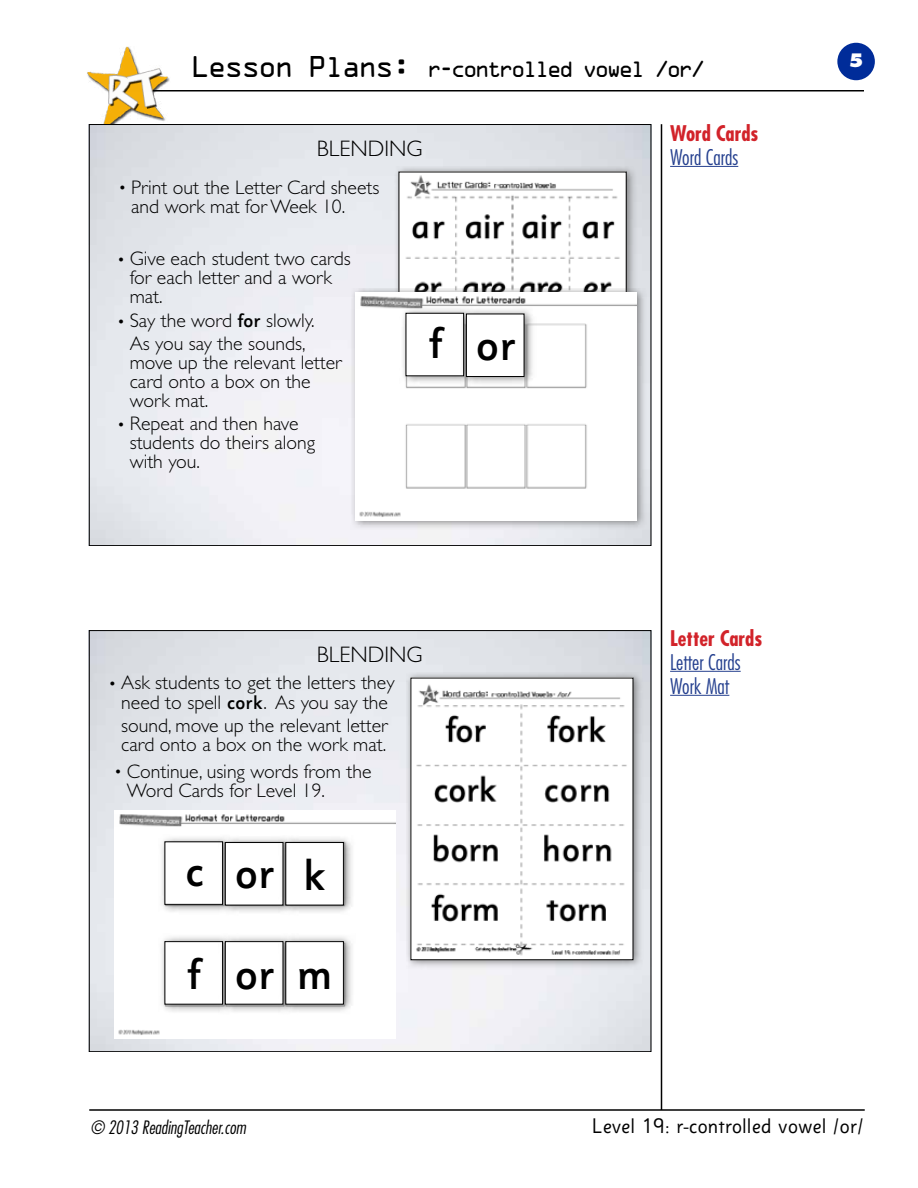
<style>
.page{position:relative;width:918px;height:1188px;background:#fff}
.page>*{position:absolute;margin:0;border:0;box-sizing:border-box;transform-origin:0 0}
.t1{font:500 45px "Sassoon Sans US Md";color:#000}
.t2{font:300 22.5px "Gill Sans";color:#000}
.t3{font:21px "OCRA";letter-spacing:-.15em;color:#000}
.t4{font:21px "Sassoon Sans US Rg";color:#000}
.t5{font:300 condensed 21px/24px "Futura";color:#25408f}
.t6{font:700 condensed 21px "Futura";color:#d2232a}
.t7{font:300 19.65px/18.9px "Gill Sans";color:#000}
.t8{font:italic 300 condensed 18px "Futura";color:#000}
.t9{font:800 18px "Futura";color:#fff}
.s1{font-size:27px}
.s2{font-size:16.2px}
.s3{font-family:"Sassoon Sans US Md";font-weight:500}
</style>
<div class="page">
<div style="left:837px;top:43px;width:38px;height:37px;background:#002c99;border-radius:50%"></div>
<hr style="left:122px;top:90px;width:742px;height:2px;background:#000">
<hr style="left:661px;top:124px;width:1px;height:986px;background:#000">
<hr style="left:89px;top:1109px;width:776px;height:2px;background:#000">
<img style="left:87px;top:47px;width:85px;height:86px">
<img style="left:394px;top:167px;width:243px;height:121px">
<img style="left:401px;top:174px;width:224px;height:114px">
<img style="left:350px;top:288px;width:296px;height:241px">
<img style="left:356px;top:292px;width:280px;height:228px">
<img style="left:399px;top:306px;width:62px;height:81px">
<div style="left:406px;top:313px;width:58px;height:63px;background:#fff"></div>
<div style="left:406px;top:313px;width:58px;height:63px;border:1px solid #000"></div>
<img style="left:461px;top:306px;width:75px;height:81px">
<div style="left:466px;top:314px;width:58px;height:63px;background:#fff"></div>
<div style="left:466px;top:314px;width:58px;height:63px;border:1px solid #000"></div>
<img style="left:118px;top:814px;width:277px;height:222px">
<img style="left:158px;top:834px;width:76px;height:81px">
<div style="left:165px;top:842px;width:58px;height:62px;background:#fff"></div>
<div style="left:165px;top:841px;width:58px;height:64px;border:1px solid #000"></div>
<img style="left:219px;top:835px;width:60px;height:81px">
<div style="left:225px;top:843px;width:58px;height:62px;background:#fff"></div>
<div style="left:225px;top:842px;width:58px;height:63px;border:1px solid #000"></div>
<img style="left:158px;top:934px;width:61px;height:81px">
<div style="left:165px;top:942px;width:58px;height:62px;background:#fff"></div>
<div style="left:165px;top:941px;width:58px;height:64px;border:1px solid #000"></div>
<img style="left:219px;top:934px;width:60px;height:81px">
<div style="left:225px;top:942px;width:58px;height:62px;background:#fff"></div>
<div style="left:225px;top:941px;width:58px;height:64px;border:1px solid #000"></div>
<img style="left:279px;top:934px;width:77px;height:81px">
<div style="left:286px;top:942px;width:57px;height:62px;background:#fff"></div>
<div style="left:285px;top:941px;width:59px;height:64px;border:1px solid #000"></div>
<img style="left:279px;top:835px;width:77px;height:81px">
<div style="left:286px;top:843px;width:57px;height:62px;background:#fff"></div>
<div style="left:285px;top:842px;width:59px;height:63px;border:1px solid #000"></div>
<img style="left:407px;top:673px;width:237px;height:297px">
<img style="left:413px;top:680px;width:218px;height:278px">
<hr style="left:670px;top:166px;width:68px;height:1px;background:#25408f">
<hr style="left:670px;top:671px;width:71px;height:1px;background:#25408f">
<hr style="left:670px;top:695px;width:59px;height:1px;background:#25408f">
<p class="t3" style="left:191px;top:60px;width:516px"><span class="s1">Lesson Plans:</span> r-controlled vowel /or/</p>
<p class="t9" style="left:849px;top:49px;width:16px">5</p>
<p class="t2" style="left:317px;top:136px;width:107px">BLENDING</p>
<p class="t7" style="left:131px;top:178px;width:250px;text-indent:-13px"><span class="s2">•</span> Print out the Letter Card sheets and work mat for Week 10.</p>
<p class="t7" style="left:130px;top:249px;width:222px;text-indent:-13px"><span class="s2">•</span> Give each student two cards for each letter and a work mat.</p>
<p class="t7" style="left:117px;top:309px;width:199px;line-height:23.2px;text-align:center"><span class="s2">•</span> Say the word <span class="s3">for</span> slowly.<br>As you say the sounds,</p>
<p class="t7" style="left:130px;top:353px;width:214px">move up the relevant letter card onto a box on the work mat.</p>
<p class="t7" style="left:130px;top:414px;width:187px;text-indent:-13px"><span class="s2">•</span> Repeat and then have students do theirs along with you.</p>
<h1 class="t1" style="left:429px;top:320px;width:89px">f or</h1>
<p class="t2" style="left:317px;top:642px;width:107px">BLENDING</p>
<p class="t7" style="left:109px;top:673px;width:287px;line-height:19.6px;text-align:center"><span class="s2">•</span> Ask students to get the letters they need to spell <span class="s3">cork</span>. As you say the</p>
<p class="t7" style="left:121px;top:716px;width:268px">sound, move up the relevant letter card onto a box on the work mat.</p>
<p class="t7" style="left:127px;top:762px;width:246px;text-indent:-13px"><span class="s2">•</span> Continue, using words from the<br>Word Cards for Level 19.</p>
<h1 class="t1" style="left:185px;top:848px;width:91px">c or</h1>
<h1 class="t1" style="left:303px;top:850px;width:26px">k</h1>
<h1 class="t1" style="left:187px;top:949px;width:89px">f or</h1>
<h1 class="t1" style="left:297px;top:949px;width:38px">m</h1>
<p class="t8" style="left:90px;top:1116px;width:157px">© 2013 ReadingTeacher.com</p>
<p class="t6" style="left:670px;top:120px;width:90px">Word Cards</p>
<p class="t5" style="left:670px;top:145px;width:70px">Word Cards</p>
<p class="t6" style="left:670px;top:624px;width:94px">Letter Cards</p>
<p class="t5" style="left:670px;top:650px;width:72px">Letter Cards<br>Work Mat</p>
<p class="t4" style="left:592px;top:1115px;width:273px">Level 19: r-controlled vowel /or/</p>
</div>
